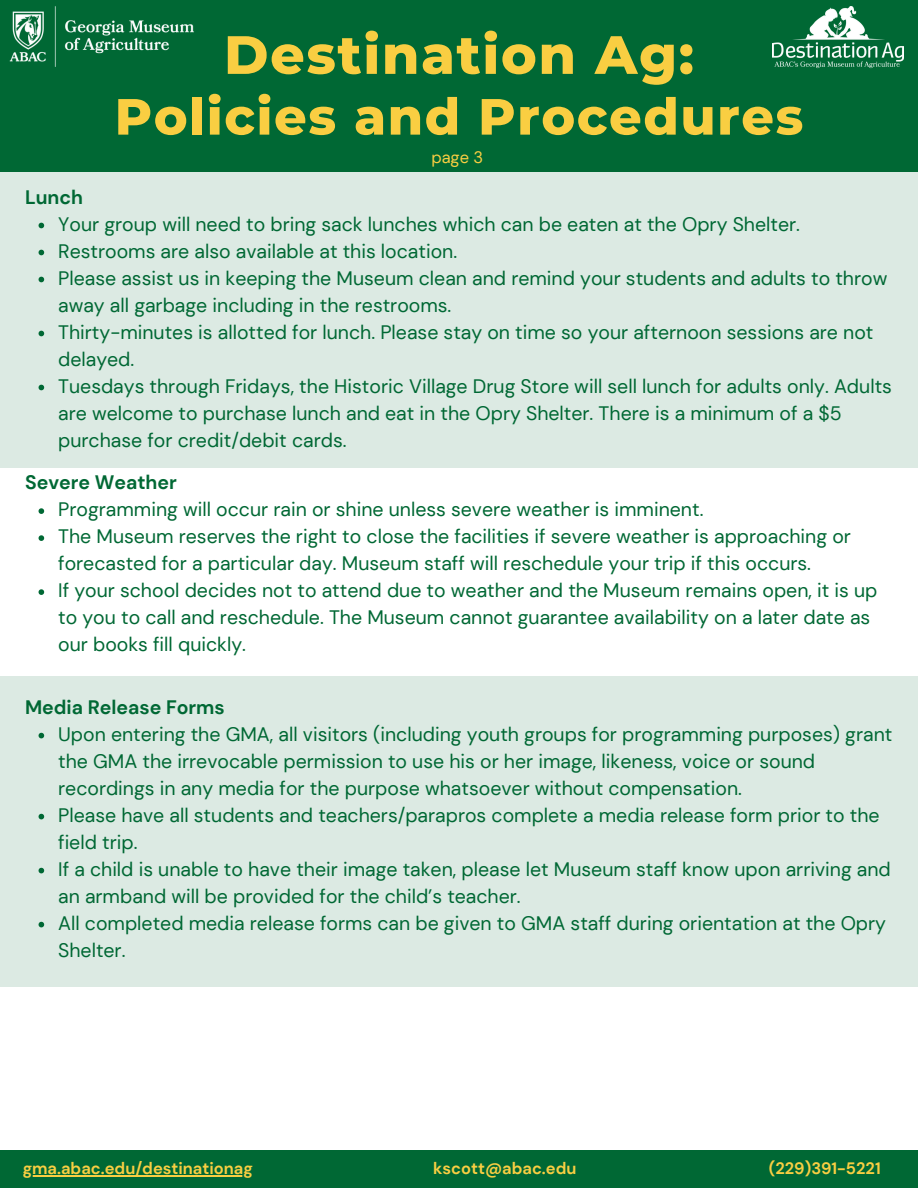
<style>
.page{position:relative;width:918px;height:1188px;background:#fff}
.page>*{position:absolute;margin:0;border:0;box-sizing:border-box;transform-origin:0 0}
.t1{font:800 53.85px "Montserrat";letter-spacing:.03em;color:#f9ce42}
.t2{font:800 50.85px "Montserrat";letter-spacing:.03em;color:#f9ce42}
.t3{font:19.5px/27px "DM Sans";color:#006834}
.t4{font:700 19.5px "DM Sans";color:#006834}
.t5{font:700 16.5px "DM Sans";color:#f9ce42}
.t6{font:16.5px "DM Sans";color:#f9ce42}
</style>
<div class="page">
<div style="left:0;top:0;width:918px;height:171px;background:#006834"></div>
<img style="left:9px;top:6px;width:185px;height:61px">
<img style="left:772px;top:7px;width:132px;height:62px">
<div style="left:0;top:171px;width:918px;height:297px;background:#dceae3"></div>
<div style="left:0;top:676px;width:918px;height:310px;background:#dceae3"></div>
<div style="left:0;top:1150px;width:918px;height:38px;background:#006834"></div>
<svg style="left:39px;top:223px;width:5px;height:5px"></svg>
<svg style="left:39px;top:250px;width:5px;height:5px"></svg>
<svg style="left:39px;top:277px;width:5px;height:5px"></svg>
<svg style="left:39px;top:331px;width:5px;height:5px"></svg>
<svg style="left:39px;top:385px;width:5px;height:5px"></svg>
<svg style="left:39px;top:508px;width:5px;height:6px"></svg>
<svg style="left:39px;top:535px;width:5px;height:6px"></svg>
<svg style="left:39px;top:589px;width:5px;height:6px"></svg>
<hr style="left:23px;top:1175px;width:230px;height:1px;background:#f9ce42">
<svg style="left:39px;top:733px;width:5px;height:5px"></svg>
<svg style="left:39px;top:814px;width:5px;height:5px"></svg>
<svg style="left:39px;top:868px;width:5px;height:5px"></svg>
<svg style="left:39px;top:922px;width:5px;height:5px"></svg>
<p class="t1" style="left:224px;top:22px;width:471px">Destination Ag:</p>
<p class="t2" style="left:115px;top:85px;width:690px">Policies and Procedures</p>
<p class="t6" style="left:431px;top:146px;width:53px">page 3</p>
<h1 class="t4" style="left:25px;top:184px;width:59px">Lunch</h1>
<p class="t3" style="left:58px;top:210px;width:743px">Your group will need to bring sack lunches which can be eaten at the Opry Shelter.</p>
<h2 class="t3" style="left:58px;top:237px;width:401px">Restrooms are also available at this location.</h2>
<p class="t3" style="left:58px;top:264px;width:831px">Please assist us in keeping the Museum clean and remind your students and adults to throw away all garbage including in the restrooms.</p>
<p class="t3" style="left:58px;top:318px;width:817px">Thirty-minutes is allotted for lunch. Please stay on time so your afternoon sessions are not delayed.</p>
<p class="t3" style="left:58px;top:372px;width:835px">Tuesdays through Fridays, the Historic Village Drug Store will sell lunch for adults only. Adults are welcome to purchase lunch and eat in the Opry Shelter. There is a minimum of a $5 purchase for credit/debit cards.</p>
<p class="t4" style="left:25px;top:470px;width:153px">Severe Weather</p>
<p class="t3" style="left:58px;top:496px;width:647px">Programming will occur rain or shine unless severe weather is imminent.</p>
<h2 class="t3" style="left:58px;top:523px;width:794px">The Museum reserves the right to close the facilities if severe weather is approaching or forecasted for a particular day. Museum staff will reschedule your trip if this occurs.</h2>
<p class="t3" style="left:58px;top:577px;width:821px">If your school decides not to attend due to weather and the Museum remains open, it is up to you to call and reschedule. The Museum cannot guarantee availability on a later date as our books fill quickly.</p>
<p class="t4" style="left:25px;top:694px;width:201px">Media Release Forms</p>
<h2 class="t3" style="left:58px;top:721px;width:836px">Upon entering the GMA, all visitors (including youth groups for programming purposes) grant the GMA the irrevocable permission to use his or her image, likeness, voice or sound recordings in any media for the purpose whatsoever without compensation.</h2>
<p class="t3" style="left:58px;top:802px;width:823px">Please have all students and teachers/parapros complete a media release form prior to the field trip.</p>
<p class="t3" style="left:58px;top:856px;width:834px">If a child is unable to have their image taken, please let Museum staff know upon arriving and an armband will be provided for the child’s teacher.</p>
<p class="t3" style="left:58px;top:910px;width:829px">All completed media release forms can be given to GMA staff during orientation at the Opry<br>Shelter.</p>
<p class="t5" style="left:23px;top:1158px;width:231px">gma.abac.edu/destinationag</p>
<p class="t5" style="left:433px;top:1158px;width:145px">kscott@abac.edu</p>
<p class="t5" style="left:769px;top:1158px;width:113px">(229)391-5221</p>
</div>
